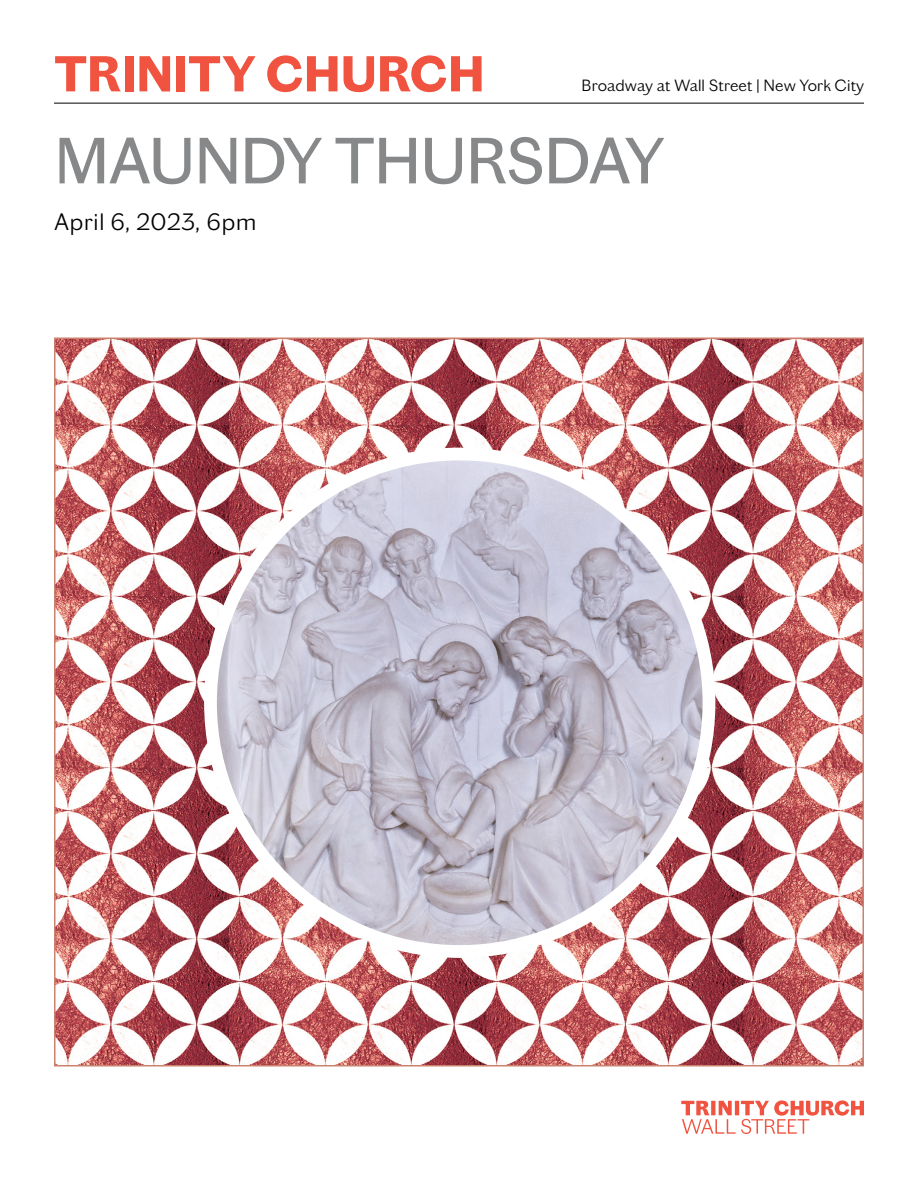
<style>
.page{position:relative;width:918px;height:1188px;background:#fff}
.page>*{position:absolute;margin:0;border:0;box-sizing:border-box;transform-origin:0 0}
.t1{font:66px "Chiswick TWS Grotesque";letter-spacing:-.01em;color:#86888a}
.t2{font:700 51px "Chiswick TWS Grotesque";letter-spacing:.005em;color:#f0533f}
.t3{font:300 24px "Chiswick TWS Grotesque";letter-spacing:.03em;color:#000}
.t4{font:300 16.5px "Chiswick TWS Grotesque";letter-spacing:.01em;color:#000}
</style>
<div class="page">
<hr style="left:54px;top:103px;width:810px;height:1px;background:#000">
<svg style="left:681px;top:1100px;width:183px;height:34px"></svg>
<img style="left:57px;top:341px;width:804px;height:722px">
<img style="left:211px;top:454px;width:498px;height:497px">
<div style="left:204px;top:448px;width:511px;height:510px;border:13px solid #fff;border-radius:50%"></div>
<h2 class="t2" style="left:54px;top:34px;width:432px">TRINITY CHURCH</h2>
<p class="t4" style="left:582px;top:74px;width:284px">Broadway at Wall Street | New York City</p>
<h1 class="t1" style="left:54px;top:111px;width:612px">MAUNDY THURSDAY</h1>
<h3 class="t3" style="left:54px;top:204px;width:204px">April 6, 2023, 6pm</h3>
</div>
